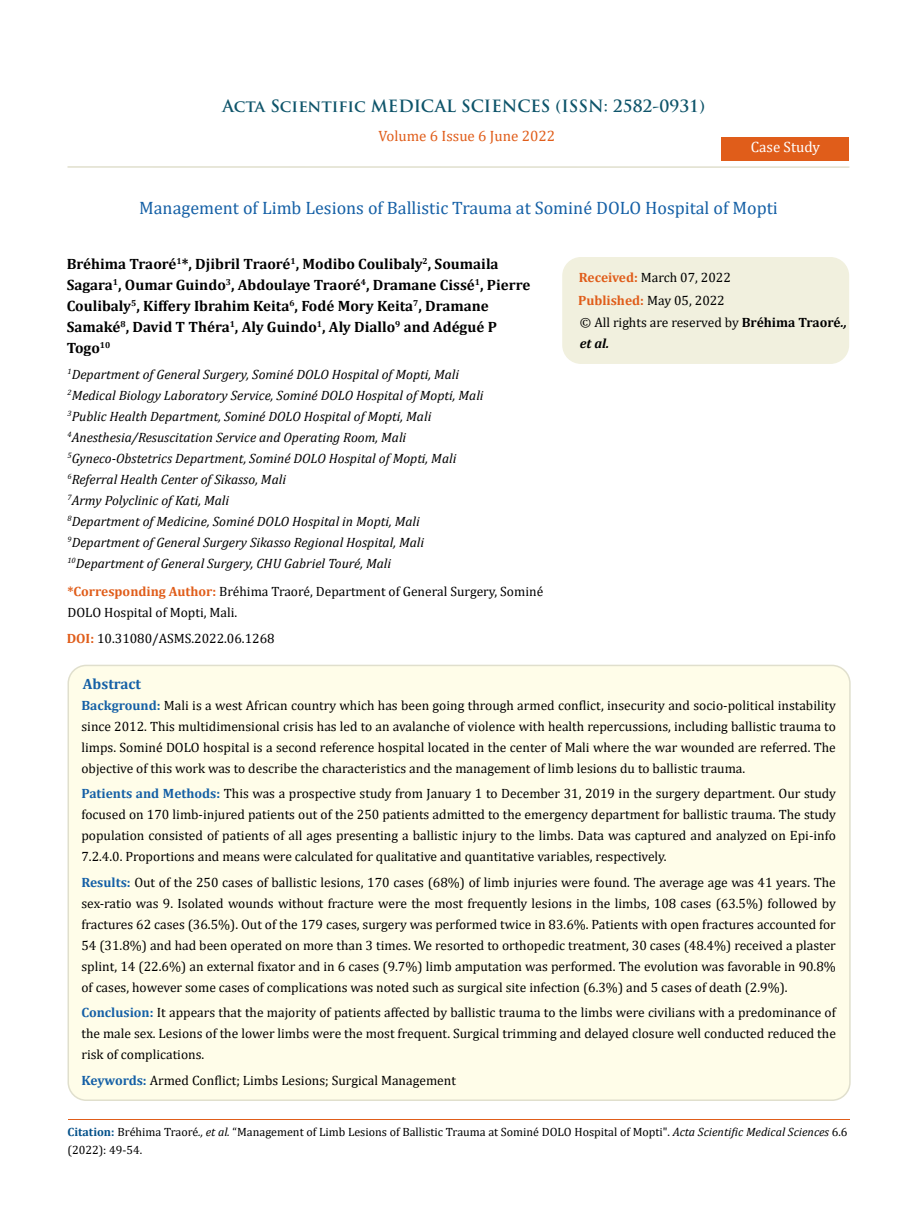
<style>
.page{position:relative;width:917px;height:1224px;background:#fff}
.page>*{position:absolute;margin:0;border:0;box-sizing:border-box;transform-origin:0 0}
.t1{font:18px "Cambria";color:#1560a6}
.t2{font:700 16.5px "Trajan Pro";color:#0e546a}
.t3{font:700 15px/21px "Cambria";color:#000}
.t4{font:15px "Cambria";color:#e05d1a}
.t5{font:15px "Cambria";color:#fff}
.t6{font:700 15px "Cambria";color:#1560a6}
.t7{font:13.5px/21px "Cambria";color:#000;text-align:justify}
.t8{font:italic 13.5px/21px "Cambria";color:#000}
.t9{font:12px/18px "Cambria";color:#000}
.s1{font-weight:700;color:#e05d1a}
.s2{font-weight:700}
.s3{font-weight:700;font-style:italic}
.s4{font-weight:700;color:#1560a6}
.s5{font-weight:700;color:#035089}
.s6{font-style:italic}
</style>
<div class="page">
<div style="left:721px;top:137px;width:128px;height:23px;background:#e05d1a"></div>
<div style="left:563px;top:258px;width:285px;height:105px;background:#f1f0de;border-radius:18px"></div>
<div style="left:562px;top:257px;width:287px;height:107px;border:2px solid #f1f0de;border-radius:18px"></div>
<div style="left:68px;top:665px;width:781px;height:435px;background:#fffde9;border-radius:18px"></div>
<div style="left:67px;top:665px;width:783px;height:436px;border:2px solid #e0dfcd;border-radius:18px"></div>
<hr style="left:68px;top:1120px;width:781px;height:1px;background:#e05d1a">
<hr style="left:67px;top:166px;width:782px;height:2px;background:#e0dfcd">
<p class="t2" style="left:222px;top:95px;width:484px">Acta Scientific MEDICAL SCIENCES (ISSN: 2582-0931)</p>
<p class="t4" style="left:378px;top:127px;width:178px">Volume 6 Issue 6 June 2022</p>
<p class="t5" style="left:750px;top:138px;width:71px">Case Study</p>
<h1 class="t1" style="left:139px;top:198px;width:640px">Management of Limb Lesions of Ballistic Trauma at Sominé DOLO Hospital of Mopti</h1>
<p class="t3" style="left:67px;top:253px;width:465px">Bréhima Traoré<sup>1</sup>*, Djibril Traoré<sup>1</sup>, Modibo Coulibaly<sup>2</sup>, Soumaila Sagara<sup>1</sup>, Oumar Guindo<sup>3</sup>, Abdoulaye Traoré<sup>4</sup>, Dramane Cissé<sup>1</sup>, Pierre Coulibaly<sup>5</sup>, Kiffery Ibrahim Keita<sup>6</sup>, Fodé Mory Keita<sup>7</sup>, Dramane Samaké<sup>8</sup>, David T Théra<sup>1</sup>, Aly Guindo<sup>1</sup>, Aly Diallo<sup>9</sup> and Adégué P Togo<sup>10</sup></p>
<p class="t8" style="left:67px;top:363px;width:417px"><sup>1</sup>Department of General Surgery, Sominé DOLO Hospital of Mopti, Mali <sup>2</sup>Medical Biology Laboratory Service, Sominé DOLO Hospital of Mopti, Mali <sup>3</sup>Public Health Department, Sominé DOLO Hospital of Mopti, Mali <sup>4</sup>Anesthesia/Resuscitation Service and Operating Room, Mali <sup>5</sup>Gyneco-Obstetrics Department, Sominé DOLO Hospital of Mopti, Mali <sup>6</sup>Referral Health Center of Sikasso, Mali<br><sup>7</sup>Army Polyclinic of Kati, Mali<br><sup>8</sup>Department of Medicine, Sominé DOLO Hospital in Mopti, Mali <sup>9</sup>Department of General Surgery Sikasso Regional Hospital, Mali <sup>10</sup>Department of General Surgery, CHU Gabriel Touré, Mali</p>
<p class="t7" style="left:67px;top:580px;width:477px"><span class="s1">*Corresponding Author:</span> Bréhima Traoré, Department of General Surgery, Sominé<br>DOLO Hospital of Mopti, Mali.</p>
<p class="t7" style="left:67px;top:627px;width:209px"><span class="s1">DOI:</span> 10.31080/ASMS.2022.06.1268</p>
<p class="t7" style="left:578px;top:266px;width:154px;line-height:23px"><span class="s1">Received:</span> March 07, 2022<br><span class="s1">Published:</span> May 05, 2022</p>
<p class="t7" style="left:580px;top:312px;width:268px">© All rights are reserved by <span class="s2">Bréhima Traoré</span><span class="s3">., et al.</span></p>
<p class="t6" style="left:83px;top:673px;width:60px">Abstract</p>
<p class="t7" style="left:81px;top:694px;width:756px"><span class="s4">Background:</span> Mali is a west African country which has been going through armed conflict, insecurity and socio-political instability since 2012. This multidimensional crisis has led to an avalanche of violence with health repercussions, including ballistic trauma to limps. Sominé DOLO hospital is a second reference hospital located in the center of Mali where the war wounded are referred. The objective of this work was to describe the characteristics and the management of limb lesions du to ballistic trauma.</p>
<p class="t7" style="left:81px;top:783px;width:756px"><span class="s4">Patients and Methods:</span> This was a prospective study from January 1 to December 31, 2019 in the surgery department. Our study focused on 170 limb-injured patients out of the 250 patients admitted to the emergency department for ballistic trauma. The study population consisted of patients of all ages presenting a ballistic injury to the limbs. Data was captured and analyzed on Epi-info 7.2.4.0. Proportions and means were calculated for qualitative and quantitative variables, respectively.</p>
<p class="t7" style="left:81px;top:871px;width:756px"><span class="s4">Results:</span> Out of the 250 cases of ballistic lesions, 170 cases (68%) of limb injuries were found. The average age was 41 years. The sex-ratio was 9. Isolated wounds without fracture were the most frequently lesions in the limbs, 108 cases (63.5%) followed by fractures 62 cases (36.5%). Out of the 179 cases, surgery was performed twice in 83.6%. Patients with open fractures accounted for 54 (31.8%) and had been operated on more than 3 times. We resorted to orthopedic treatment, 30 cases (48.4%) received a plaster splint, 14 (22.6%) an external fixator and in 6 cases (9.7%) limb amputation was performed. The evolution was favorable in 90.8% of cases, however some cases of complications was noted such as surgical site infection (6.3%) and 5 cases of death (2.9%).</p>
<p class="t7" style="left:81px;top:1002px;width:756px"><span class="s4">Conclusion:</span> It appears that the majority of patients affected by ballistic trauma to the limbs were civilians with a predominance of the male sex. Lesions of the lower limbs were the most frequent. Surgical trimming and delayed closure well conducted reduced the risk of complications.</p>
<p class="t7" style="left:81px;top:1070px;width:376px"><span class="s4">Keywords:</span> Armed Conflict; Limbs Lesions; Surgical Management</p>
<p class="t9" style="left:68px;top:1123px;width:781px"><span class="s5">Citation:</span> Bréhima Traoré<span class="s6">., et al.</span> “Management of Limb Lesions of Ballistic Trauma at Sominé DOLO Hospital of Mopti". <span class="s6">Acta Scientific Medical Sciences</span> 6.6 (2022): 49-54.</p>
</div>
